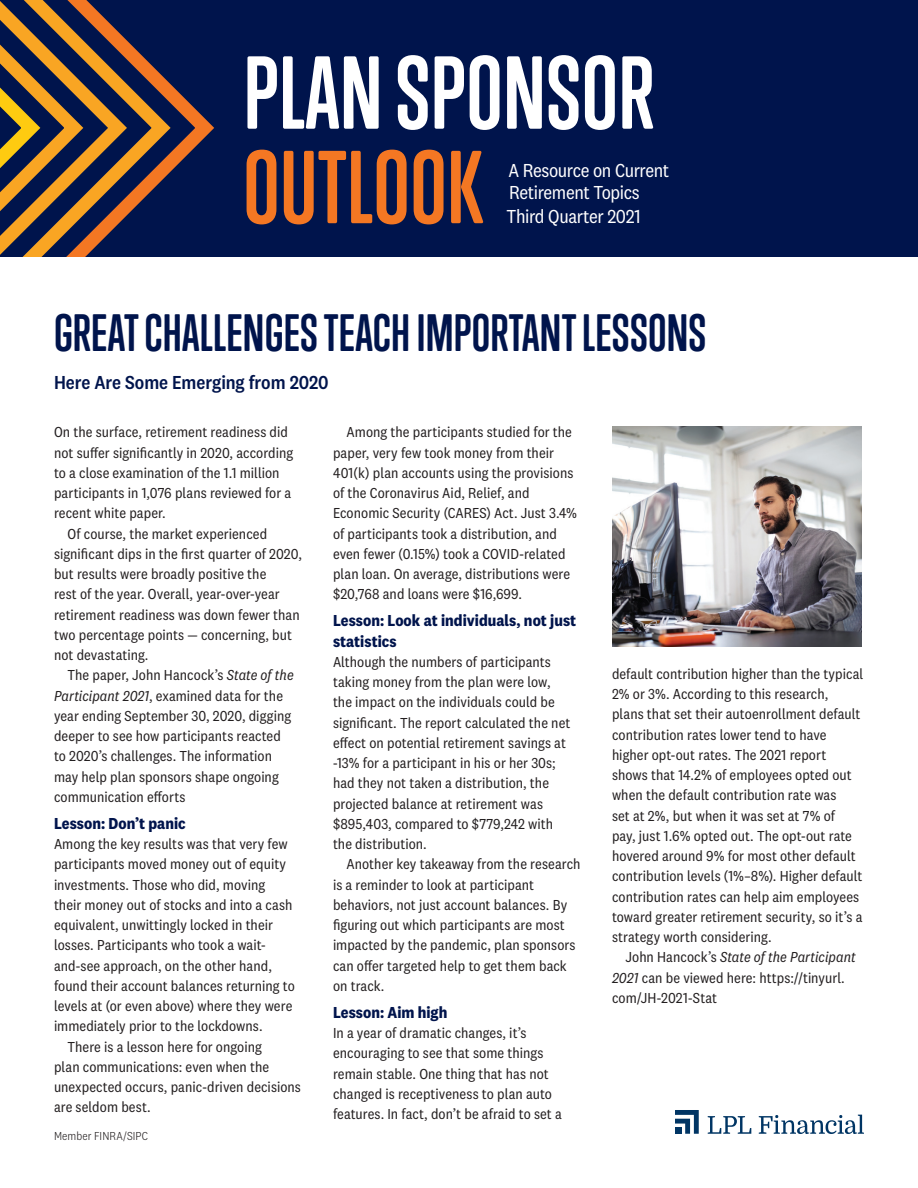
<style>
.page{position:relative;width:918px;height:1188px;background:#fff}
.page>*{position:absolute;margin:0;border:0;box-sizing:border-box;transform-origin:0 0}
._01-1_Title_White{font:700 94.5px "Trump Soft Pro";letter-spacing:.005em;color:#fff}
._01-1_Title_White-2{font:700 94.5px "Trump Soft Pro";letter-spacing:.005em;color:#f47723}
._01-9_Title_Blue_-_A{font:700 48px "Trump Soft Pro";letter-spacing:.005em;color:#00144c}
._02-2_Subtitle_Blue{font:19.5px/22px "National 2 Narrow";letter-spacing:-.02em;color:#fff}
._03-2_Heading_Intro{font:500 19.5px "National 2 Narrow";letter-spacing:-.005em;color:#00144c}
._02-3_Subtitle_Orang{font:19.5px "National 2 Narrow";letter-spacing:-.02em;color:#fff}
._04-1_Subhead{font:700 16.5px/20.2px "National 2 Narrow";color:#00144c}
._05-1_Body_First_Par{font:15px/20.2px "National 2 Narrow";letter-spacing:.005em;color:#231f20}
._05-2_Body_Indent{font:15px/20.2px "National 2 Narrow";letter-spacing:.005em;color:#231f20}
._23_Footnote{font:300 12px "National 2 Narrow";letter-spacing:.01em;color:#231f20}
.s1{font-style:italic}
</style>
<div class="page">
<svg style="left:675px;top:1110px;width:24px;height:24px"></svg>
<div style="left:675px;top:1127px;width:6px;height:7px;background:#003564"></div>
<svg style="left:708px;top:1116px;width:43px;height:18px"></svg>
<svg style="left:759px;top:1115px;width:105px;height:19px"></svg>
<img style="left:612px;top:426px;width:250px;height:220px">
<div style="left:0;top:0;width:918px;height:256px;background:#00144c"></div>
<svg style="left:50px;top:0;width:164px;height:256px"></svg>
<svg style="left:0;top:0;width:50px;height:256px"></svg>
<p class="_01-1_Title_White" style="left:244px;top:35px;width:412px">PLAN SPONSOR</p>
<p class="_01-1_Title_White-2" style="left:243px;top:130px;width:241px">OUTLOOK</p>
<p class="_02-2_Subtitle_Blue" style="left:508px;top:159px;width:162px">A Resource on Current<br>Retirement Topics</p>
<p class="_02-3_Subtitle_Orang" style="left:507px;top:205px;width:136px">Third Quarter 2021</p>
<p class="_01-9_Title_Blue_-_A" style="left:54px;top:304px;width:654px">GREAT CHALLENGES TEACH IMPORTANT LESSONS</p>
<p class="_03-2_Heading_Intro" style="left:54px;top:371px;width:276px">Here Are Some Emerging from 2020</p>
<p class="_05-1_Body_First_Par" style="left:54px;top:422px;width:241px">On the surface, retirement readiness did not suffer significantly in 2020, according to a close examination of the 1.1 million participants in 1,076 plans reviewed for a recent white paper.</p>
<p class="_05-2_Body_Indent" style="left:54px;top:523px;width:249px;text-indent:14px">Of course, the market experienced significant dips in the first quarter of 2020, but results were broadly positive the<br>rest of the year. Overall, year-over-year retirement readiness was down fewer than two percentage points — concerning, but not devastating.</p>
<p class="_05-2_Body_Indent" style="left:54px;top:665px;width:241px;text-indent:14px">The paper, John Hancock’s <span class="s1">State of the Participant 2021</span>, examined data for the year ending September 30, 2020, digging deeper to see how participants reacted to 2020’s challenges. The information may help plan sponsors shape ongoing communication efforts</p>
<p class="_04-1_Subhead" style="left:54px;top:813px;width:133px">Lesson: Don’t panic</p>
<p class="_05-1_Body_First_Par" style="left:54px;top:834px;width:242px">Among the key results was that very few participants moved money out of equity investments. Those who did, moving their money out of stocks and into a cash equivalent, unwittingly locked in their losses. Participants who took a wait&shy;and-see approach, on the other hand, found their account balances returning to levels at (or even above) where they were immediately prior to the lockdowns.</p>
<p class="_05-2_Body_Indent" style="left:54px;top:1036px;width:249px;text-indent:14px">There is a lesson here for ongoing<br>plan communications: even when the unexpected occurs, panic-driven decisions are seldom best.</p>
<p class="_23_Footnote" style="left:54px;top:1130px;width:96px">Member FINRA/SIPC</p>
<p class="_05-2_Body_Indent" style="left:333px;top:422px;width:246px;text-indent:14px">Among the participants studied for the paper, very few took money from their 401(k) plan accounts using the provisions of the Coronavirus Aid, Relief, and Economic Security (CARES) Act. Just 3.4% of participants took a distribution, and even fewer (0.15%) took a COVID-related plan loan. On average, distributions were $20,768 and loans were $16,699.</p>
<p class="_04-1_Subhead" style="left:333px;top:611px;width:245px">Lesson: Look at individuals, not just statistics</p>
<p class="_05-1_Body_First_Par" style="left:333px;top:652px;width:239px">Although the numbers of participants taking money from the plan were low, the impact on the individuals could be significant. The report calculated the net effect on potential retirement savings at -13% for a participant in his or her 30s; had they not taken a distribution, the projected balance at retirement was $895,403, compared to $779,242 with the distribution.</p>
<p class="_05-2_Body_Indent" style="left:333px;top:854px;width:249px;text-indent:14px">Another key takeaway from the research is a reminder to look at participant behaviors, not just account balances. By figuring out which participants are most impacted by the pandemic, plan sponsors can offer targeted help to get them back on track.</p>
<p class="_04-1_Subhead" style="left:333px;top:1002px;width:116px">Lesson: Aim high</p>
<p class="_05-1_Body_First_Par" style="left:333px;top:1023px;width:230px">In a year of dramatic changes, it’s encouraging to see that some things remain stable. One thing that has not changed is receptiveness to plan auto features. In fact, don’t be afraid to set a</p>
<p class="_05-1_Body_First_Par" style="left:612px;top:664px;width:253px">default contribution higher than the typical 2% or 3%. According to this research, plans that set their autoenrollment default contribution rates lower tend to have higher opt-out rates. The 2021 report shows that 14.2% of employees opted out when the default contribution rate was<br>set at 2%, but when it was set at 7% of<br>pay, just 1.6% opted out. The opt-out rate hovered around 9% for most other default contribution levels (1%–8%). Higher default contribution rates can help aim employees toward greater retirement security, so it’s a strategy worth considering.</p>
<p class="_05-2_Body_Indent" style="left:612px;top:947px;width:245px;text-indent:14px">John Hancock’s <span class="s1">State of the Participant<br>2021</span> can be viewed here: https://tinyurl. com/JH-2021-Stat</p>
</div>
